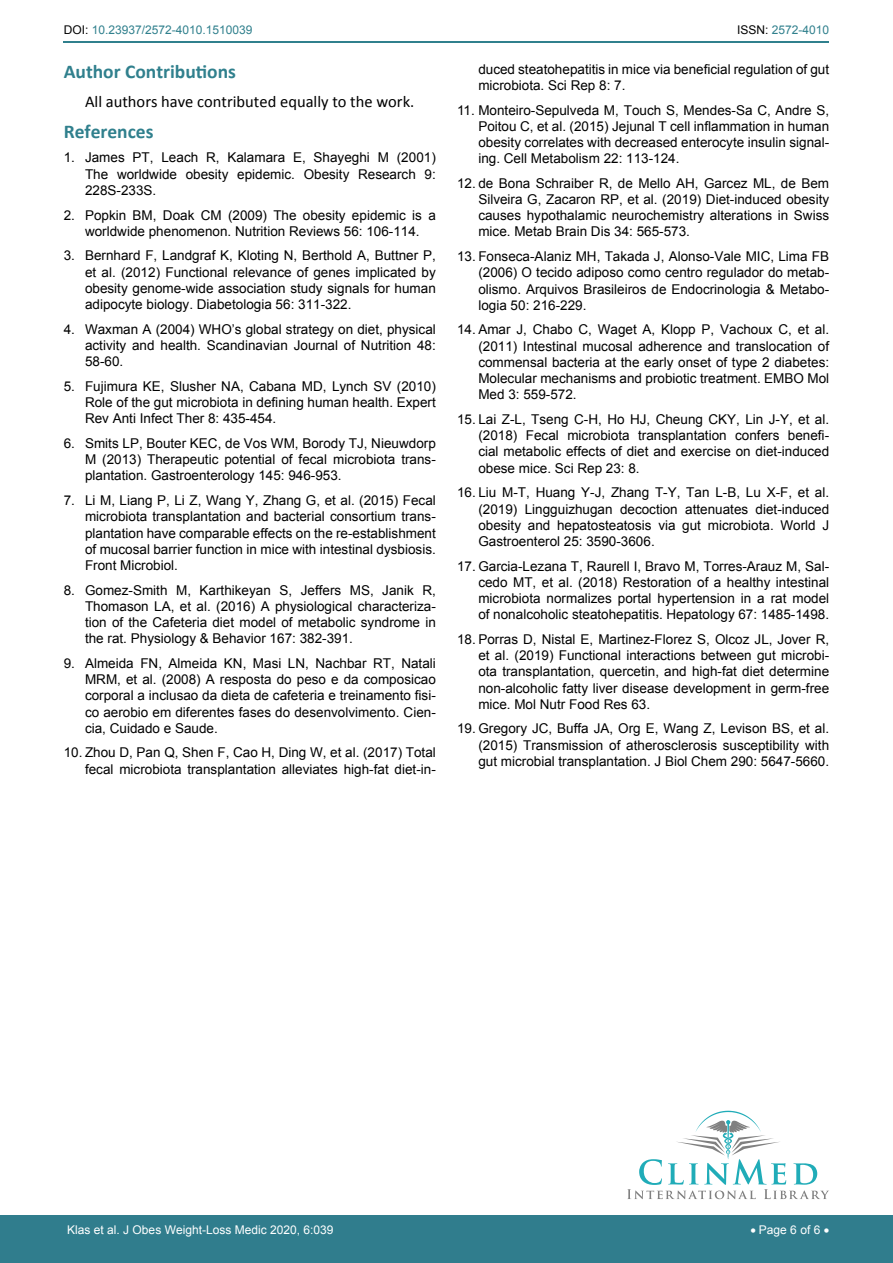
<style>
.page{position:relative;width:893px;height:1263px;background:#fff}
.page>*{position:absolute;margin:0;border:0;box-sizing:border-box;transform-origin:0 0}
.t1{font:700 19.5px "Calibri";color:#30808d}
.t2{font:16.5px "Calibri";color:#000}
.t3{font:13.5px/16.2px "Arial";color:#000;text-align:justify}
.t4{font:12px "Arial";color:#fff}
.t5{font:12px "Arial";color:#30808d}
.s1{color:#000}
</style>
<div class="page">
<hr style="left:64px;top:41px;width:765px;height:2px;background:#30808d">
<div style="left:0;top:1216px;width:893px;height:47px;background:#307d8d"></div>
<svg style="left:627px;top:1111px;width:202px;height:88px"></svg>
<p class="t5" style="left:64px;top:22px;width:190px"><span class="s1">DOI:</span> 10.23937/2572-4010.1510039</p>
<p class="t5" style="left:737px;top:22px;width:94px"><span class="s1">ISSN:</span> 2572-4010</p>
<h1 class="t1" style="left:64px;top:59px;width:174px">Author Contributions</h1>
<p class="t2" style="left:85px;top:91px;width:331px">All authors have contributed equally to the work.</p>
<h1 class="t1" style="left:64px;top:119px;width:91px">References</h1>
<p class="t3" style="left:85px;top:150px;width:352px;text-indent:-21px">1. James PT, Leach R, Kalamara E, Shayeghi M (2001)<br>The worldwide obesity epidemic. Obesity Research 9:<br>228S-233S.</p>
<p class="t3" style="left:64px;top:207px;width:374px;text-align:center">2. Popkin BM, Doak CM (2009) The obesity epidemic is a worldwide phenomenon. Nutrition Reviews 56: 106-114.</p>
<p class="t3" style="left:85px;top:248px;width:352px;text-indent:-21px">3. Bernhard F, Landgraf K, Kloting N, Berthold A, Buttner P, et al. (2012) Functional relevance of genes implicated by obesity genome-wide association study signals for human adipocyte biology. Diabetologia 56: 311-322.</p>
<p class="t3" style="left:85px;top:321px;width:352px;text-indent:-21px">4. Waxman A (2004) WHO’s global strategy on diet, physical activity and health. Scandinavian Journal of Nutrition 48:<br>58-60.</p>
<p class="t3" style="left:85px;top:378px;width:352px;text-indent:-21px">5. Fujimura KE, Slusher NA, Cabana MD, Lynch SV (2010)<br>Role of the gut microbiota in defining human health. Expert Rev Anti Infect Ther 8: 435-454.</p>
<p class="t3" style="left:85px;top:435px;width:352px;text-indent:-21px">6. Smits LP, Bouter KEC, de Vos WM, Borody TJ, Nieuwdorp M (2013) Therapeutic potential of fecal microbiota trans&shy;plantation. Gastroenterology 145: 946-953.</p>
<p class="t3" style="left:85px;top:492px;width:352px;text-indent:-21px">7. Li M, Liang P, Li Z, Wang Y, Zhang G, et al. (2015) Fecal microbiota transplantation and bacterial consortium trans&shy;plantation have comparable effects on the re-establishment of mucosal barrier function in mice with intestinal dysbiosis.<br>Front Microbiol.</p>
<p class="t3" style="left:85px;top:582px;width:352px;text-indent:-21px">8. Gomez-Smith M, Karthikeyan S, Jeffers MS, Janik R, Thomason LA, et al. (2016) A physiological characteriza&shy;tion of the Cafeteria diet model of metabolic syndrome in the rat. Physiology &amp; Behavior 167: 382-391.</p>
<p class="t3" style="left:85px;top:655px;width:352px;text-indent:-21px">9. Almeida FN, Almeida KN, Masi LN, Nachbar RT, Natali MRM, et al. (2008) A resposta do peso e da composicao corporal a inclusao da dieta de cafeteria e treinamento fisi&shy;co aerobio em diferentes fases do desenvolvimento. Cien&shy;cia, Cuidado e Saude.</p>
<p class="t3" style="left:64px;top:745px;width:374px;text-align:right">10. Zhou D, Pan Q, Shen F, Cao H, Ding W, et al. (2017) Total fecal microbiota transplantation alleviates high-fat diet-in-</p>
<p class="t3" style="left:478px;top:61px;width:352px">duced steatohepatitis in mice via beneficial regulation of gut microbiota. Sci Rep 8: 7.</p>
<p class="t3" style="left:478px;top:102px;width:352px;text-indent:-21px">11. Monteiro-Sepulveda M, Touch S, Mendes-Sa C, Andre S, Poitou C, et al. (2015) Jejunal T cell inflammation in human obesity correlates with decreased enterocyte insulin signal&shy;ing. Cell Metabolism 22: 113-124.</p>
<p class="t3" style="left:478px;top:175px;width:352px;text-indent:-21px">12. de Bona Schraiber R, de Mello AH, Garcez ML, de Bem Silveira G, Zacaron RP, et al. (2019) Diet-induced obesity causes hypothalamic neurochemistry alterations in Swiss mice. Metab Brain Dis 34: 565-573.</p>
<p class="t3" style="left:478px;top:248px;width:352px;text-indent:-21px">13. Fonseca-Alaniz MH, Takada J, Alonso-Vale MIC, Lima FB (2006) O tecido adiposo como centro regulador do metab&shy;olismo. Arquivos Brasileiros de Endocrinologia &amp; Metabo&shy;logia 50: 216-229.</p>
<p class="t3" style="left:478px;top:322px;width:352px;text-indent:-21px">14. Amar J, Chabo C, Waget A, Klopp P, Vachoux C, et al. (2011) Intestinal mucosal adherence and translocation of commensal bacteria at the early onset of type 2 diabetes:<br>Molecular mechanisms and probiotic treatment. EMBO Mol Med 3: 559-572.</p>
<p class="t3" style="left:478px;top:411px;width:352px;text-indent:-21px">15. Lai Z-L, Tseng C-H, Ho HJ, Cheung CKY, Lin J-Y, et al. (2018) Fecal microbiota transplantation confers benefi&shy;cial metabolic effects of diet and exercise on diet-induced obese mice. Sci Rep 23: 8.</p>
<p class="t3" style="left:478px;top:485px;width:352px;text-indent:-21px">16. Liu M-T, Huang Y-J, Zhang T-Y, Tan L-B, Lu X-F, et al. (2019) Lingguizhugan decoction attenuates diet-induced obesity and hepatosteatosis via gut microbiota. World J Gastroenterol 25: 3590-3606.</p>
<p class="t3" style="left:478px;top:558px;width:352px;text-indent:-21px">17. Garcia-Lezana T, Raurell I, Bravo M, Torres-Arauz M, Sal&shy;cedo MT, et al. (2018) Restoration of a healthy intestinal microbiota normalizes portal hypertension in a rat model of nonalcoholic steatohepatitis. Hepatology 67: 1485-1498.</p>
<p class="t3" style="left:478px;top:631px;width:352px;text-indent:-21px">18. Porras D, Nistal E, Martinez-Florez S, Olcoz JL, Jover R, et al. (2019) Functional interactions between gut microbi&shy;ota transplantation, quercetin, and high-fat diet determine non-alcoholic fatty liver disease development in germ-free mice. Mol Nutr Food Res 63.</p>
<p class="t3" style="left:478px;top:721px;width:352px;text-indent:-21px">19. Gregory JC, Buffa JA, Org E, Wang Z, Levison BS, et al. (2015) Transmission of atherosclerosis susceptibility with gut microbial transplantation. J Biol Chem 290: 5647-5660.</p>
<p class="t4" style="left:67px;top:1222px;width:268px">Klas et al. J Obes Weight-Loss Medic 2020, 6:039</p>
<p class="t4" style="left:750px;top:1222px;width:80px">• Page 6 of 6 •</p>
</div>
